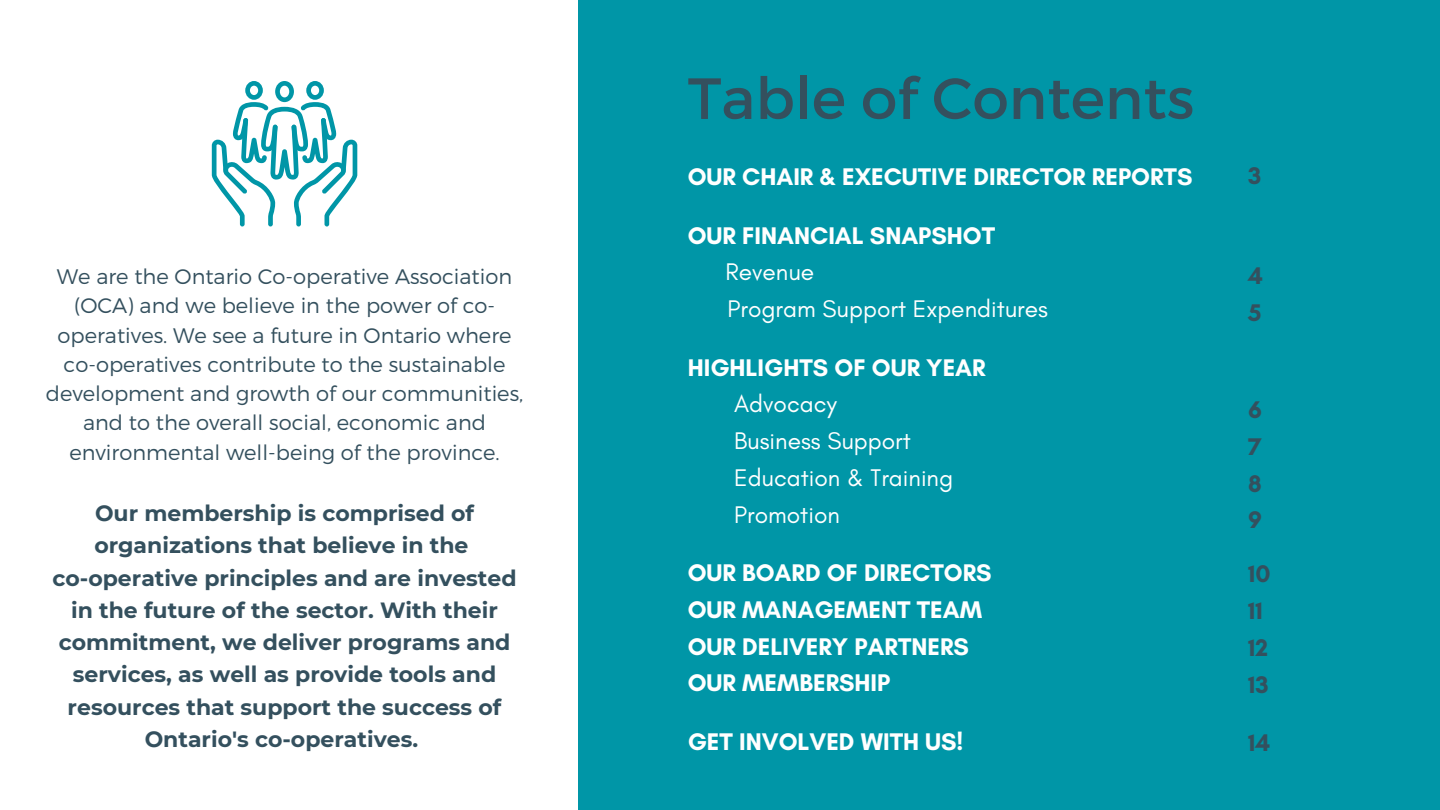
<style>
.page{position:relative;width:1440px;height:810px;background:#0096a7}
.page>*{position:absolute;margin:0;border:0;box-sizing:border-box;transform-origin:0 0}
.t1{font:58px "Montserrat";color:#34505e}
.t2{font:700 24.5px "Glacial Indifference";color:#fff}
.t3{font:24.5px "Glacial Indifference";color:#fff}
.t4{font:700 24.5px "Glacial Indifference";color:#34505e}
.t5{font:700 22px/32.2px "Montserrat";color:#34505e}
.t6{font:300 21px/29.2px "Montserrat";color:#34505e;text-align:center}
</style>
<div class="page">
<div style="left:0;top:0;width:578px;height:810px;background:#fff"></div>
<svg style="left:212px;top:81px;width:145px;height:145px"></svg>
<p class="t6" style="left:46px;top:261px;width:479px">We are the Ontario Co-operative Association (OCA) and we believe in the power of co&shy;operatives. We see a future in Ontario where co-operatives contribute to the sustainable development and growth of our communities, and to the overall social, economic and environmental well-being of the province.</p>
<p class="t5" style="left:94px;top:497px;width:381px">Our membership is comprised of organizations that believe in the</p>
<p class="t5" style="left:53px;top:562px;width:466px;text-align:center">co-operative principles and are invested in the future of the sector. With their commitment, we deliver programs and services, as well as provide tools and resources that support the success of Ontario's co-operatives.</p>
<p class="t1" style="left:688px;top:61px;width:508px">Table of Contents</p>
<p class="t2" style="left:688px;top:162px;width:506px">OUR CHAIR &amp; EXECUTIVE DIRECTOR REPORTS</p>
<p class="t2" style="left:688px;top:220px;width:309px">OUR FINANCIAL SNAPSHOT</p>
<p class="t3" style="left:726px;top:257px;width:90px">Revenue</p>
<p class="t3" style="left:727px;top:294px;width:322px">Program Support Expenditures</p>
<p class="t2" style="left:688px;top:352px;width:299px">HIGHLIGHTS OF OUR YEAR</p>
<p class="t3" style="left:734px;top:389px;width:104px">Advocacy</p>
<p class="t3" style="left:734px;top:426px;width:178px">Business Support</p>
<p class="t3" style="left:734px;top:462px;width:221px">Education &amp; Training</p>
<p class="t3" style="left:734px;top:499px;width:107px">Promotion</p>
<p class="t2" style="left:688px;top:558px;width:305px">OUR BOARD OF DIRECTORS</p>
<p class="t2" style="left:688px;top:594px;width:296px">OUR MANAGEMENT TEAM</p>
<p class="t2" style="left:688px;top:631px;width:283px">OUR DELIVERY PARTNERS</p>
<p class="t2" style="left:688px;top:668px;width:204px">OUR MEMBERSHIP</p>
<p class="t2" style="left:688px;top:726px;width:277px">GET INVOLVED WITH US!</p>
<p class="t4" style="left:1248px;top:161px;width:15px">3</p>
<p class="t4" style="left:1248px;top:261px;width:16px">4</p>
<p class="t4" style="left:1248px;top:297px;width:15px">5</p>
<p class="t4" style="left:1248px;top:395px;width:15px">6</p>
<p class="t4" style="left:1248px;top:432px;width:15px">7</p>
<p class="t4" style="left:1248px;top:468px;width:15px">8</p>
<p class="t4" style="left:1248px;top:505px;width:15px">9</p>
<p class="t4" style="left:1248px;top:559px;width:24px">10</p>
<p class="t4" style="left:1248px;top:596px;width:16px">11</p>
<p class="t4" style="left:1248px;top:633px;width:21px">12</p>
<p class="t4" style="left:1248px;top:669px;width:22px">13</p>
<p class="t4" style="left:1248px;top:728px;width:24px">14</p>
</div>
